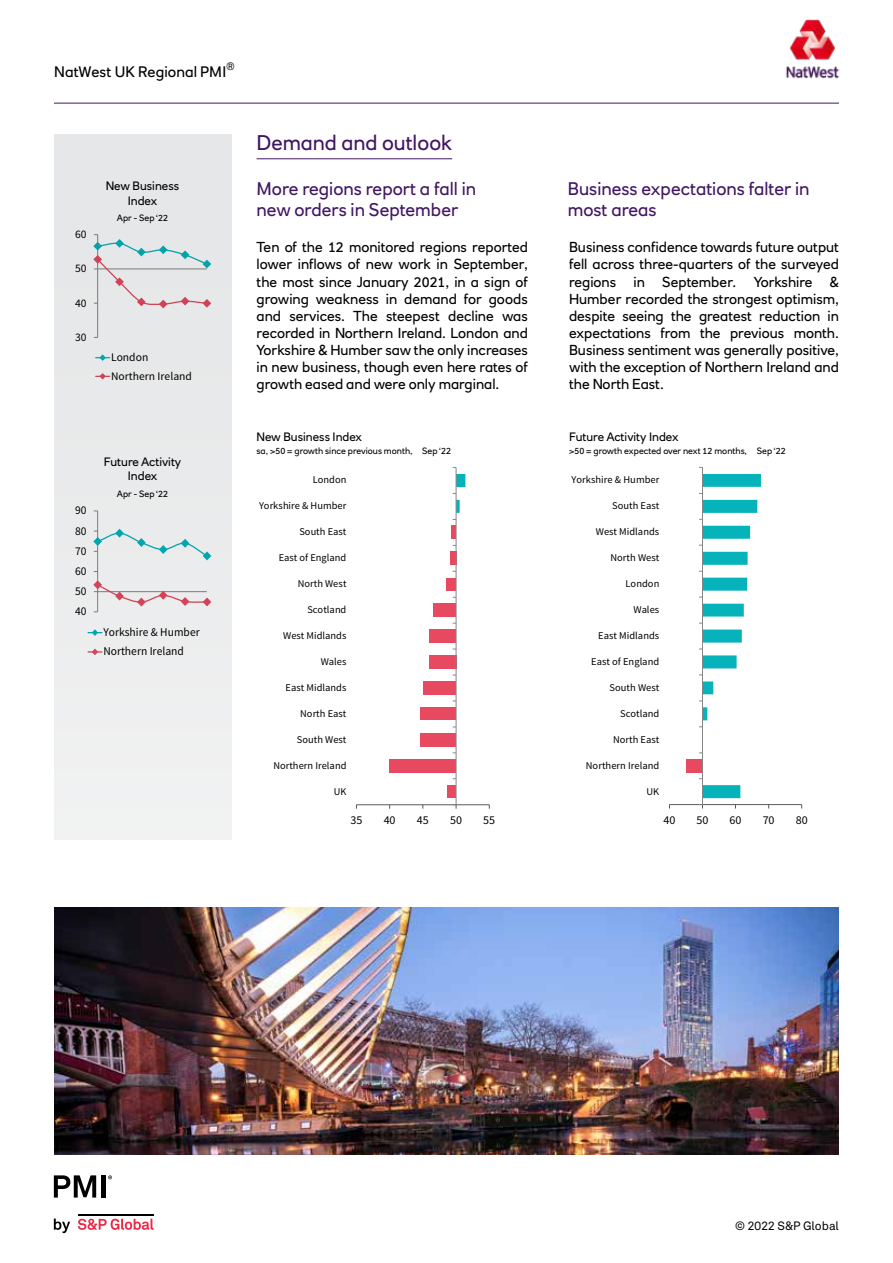
<style>
.page{position:relative;width:893px;height:1263px;background:#fff}
.page>*{position:absolute;margin:0;border:0;box-sizing:border-box;transform-origin:0 0}
.t1{font:21px "RN House Sans";color:#411663}
.t2{font:18px/21.6px "RN House Sans";color:#411663}
.t3{font:15px "RN House Sans";letter-spacing:.005em;color:#000}
.t4{font:14.25px/17.1px "RN House Sans";color:#000;text-align:justify}
.t5{font:12px/14.4px "RN House Sans";color:#000;text-align:center}
.t6{font:12px "Source Sans Pro";letter-spacing:-.005em;color:#000}
.t7{font:12px "Akkurat LL";color:#000}
.t8{font:11.85px/19.2px "Source Sans Pro";color:#000}
.t9{font:11.55px/18.8px "Source Sans Pro";color:#000}
.t10{font:10.5px "RN House Sans";color:#000}
.t11{font:10.35px "Source Sans Pro";letter-spacing:.005em;color:#000}
.t12{font:9px "RN House Sans";color:#000}
</style>
<div class="page">
<hr style="left:54px;top:103px;width:785px;height:1px;background:#411663">
<img style="left:785px;top:19px;width:55px;height:60px">
<svg style="left:54px;top:1218px;width:16px;height:15px"></svg>
<svg style="left:78px;top:1218px;width:75px;height:12px"></svg>
<hr style="left:78px;top:1213px;width:75px;height:2px;background:#000">
<svg style="left:54px;top:1175px;width:42px;height:22px"></svg>
<div style="left:101px;top:1175px;width:5px;height:22px;background:#000"></div>
<svg style="left:108px;top:1175px;width:4px;height:4px"></svg>
<div style="left:54px;top:134px;width:177px;height:706px;background:#e6e7e8"></div>
<hr style="left:257px;top:159px;width:195px;height:1px;background:#411663">
<img style="left:54px;top:908px;width:785px;height:246px">
<hr style="left:97px;top:235px;width:1px;height:102px;background:#868686">
<svg style="left:93px;top:234px;width:118px;height:74px"></svg>
<svg style="left:96px;top:354px;width:14px;height:7px"></svg>
<svg style="left:96px;top:373px;width:14px;height:6px"></svg>
<div style="left:685px;top:759px;width:17px;height:13px;background:#e74960"></div>
<hr style="left:669px;top:804px;width:133px;height:1px;background:#58595b">
<hr style="left:702px;top:467px;width:1px;height:337px;background:#868686">
<svg style="left:699px;top:474px;width:62px;height:324px"></svg>
<div style="left:447px;top:785px;width:9px;height:13px;background:#e74960"></div>
<div style="left:389px;top:759px;width:67px;height:13px;background:#e74960"></div>
<div style="left:420px;top:733px;width:36px;height:13px;background:#e74960"></div>
<div style="left:420px;top:707px;width:36px;height:13px;background:#e74960"></div>
<div style="left:424px;top:681px;width:32px;height:13px;background:#e74960"></div>
<div style="left:429px;top:656px;width:27px;height:13px;background:#e74960"></div>
<div style="left:430px;top:629px;width:26px;height:14px;background:#e74960"></div>
<div style="left:434px;top:604px;width:22px;height:13px;background:#e74960"></div>
<div style="left:447px;top:578px;width:9px;height:13px;background:#e74960"></div>
<div style="left:450px;top:552px;width:6px;height:13px;background:#e74960"></div>
<div style="left:451px;top:526px;width:5px;height:13px;background:#e74960"></div>
<hr style="left:356px;top:804px;width:133px;height:1px;background:#58595b">
<hr style="left:456px;top:468px;width:1px;height:337px;background:#868686">
<svg style="left:453px;top:804px;width:4px;height:5px"></svg>
<svg style="left:453px;top:474px;width:12px;height:39px"></svg>
<hr style="left:97px;top:511px;width:1px;height:101px;background:#868686">
<svg style="left:93px;top:529px;width:118px;height:31px"></svg>
<svg style="left:93px;top:580px;width:118px;height:32px"></svg>
<svg style="left:88px;top:629px;width:14px;height:7px"></svg>
<svg style="left:88px;top:648px;width:14px;height:7px"></svg>
<p class="t10" style="left:226px;top:59px;width:10px">®</p>
<p class="t3" style="left:54px;top:63px;width:174px">NatWest UK Regional PMI</p>
<p class="t9" style="left:75px;top:225px;width:13px">60</p>
<p class="t9" style="left:75px;top:259px;width:13px">50</p>
<p class="t9" style="left:75px;top:293px;width:13px">40</p>
<p class="t9" style="left:75px;top:328px;width:13px">30</p>
<p class="t5" style="left:106px;top:179px;width:75px">New Business<br>Index</p>
<p class="t12" style="left:117px;top:212px;width:53px">Apr - Sep ‘22</p>
<p class="t9" style="left:111px;top:348px;width:82px">London<br>Northern Ireland</p>
<p class="t8" style="left:75px;top:501px;width:13px">90</p>
<p class="t8" style="left:75px;top:521px;width:13px">80</p>
<p class="t8" style="left:75px;top:541px;width:13px">70</p>
<p class="t8" style="left:75px;top:562px;width:13px">60</p>
<p class="t8" style="left:75px;top:582px;width:13px">50</p>
<p class="t8" style="left:75px;top:602px;width:13px">40</p>
<p class="t5" style="left:104px;top:454px;width:79px">Future Activity<br>Index</p>
<p class="t12" style="left:117px;top:488px;width:53px">Apr - Sep ‘22</p>
<p class="t8" style="left:103px;top:623px;width:98px">Yorkshire &amp; Humber<br>Northern Ireland</p>
<h1 class="t1" style="left:257px;top:130px;width:197px">Demand and outlook</h1>
<p class="t2" style="left:257px;top:177px;width:221px">More regions report a fall in new orders in September</p>
<p class="t2" style="left:568px;top:177px;width:243px">Business expectations falter in most areas</p>
<p class="t4" style="left:257px;top:239px;width:273px">Ten of the 12 monitored regions reported lower inflows of new work in September, the most since January 2021, in a sign of growing weakness in demand for goods and services. The steepest decline was recorded in Northern Ireland. London and Yorkshire &amp; Humber saw the only increases in new business, though even here rates of growth eased and were only marginal.</p>
<p class="t4" style="left:569px;top:239px;width:271px">Business confidence towards future output fell across three-quarters of the surveyed regions in September. Yorkshire &amp; Humber recorded the strongest optimism, despite seeing the greatest reduction in expectations from the previous month.<br>Business sentiment was generally positive, with the exception of Northern Ireland and the North East.</p>
<p class="t5" style="left:257px;top:429px;width:107px">New Business Index</p>
<p class="t12" style="left:257px;top:445px;width:196px">sa, &gt;50 = growth since previous month, Sep ‘22</p>
<p class="t5" style="left:569px;top:429px;width:111px">Future Activity Index</p>
<p class="t12" style="left:569px;top:445px;width:218px">&gt;50 = growth expected over next 12 months, Sep ‘22</p>
<p class="t11" style="left:313px;top:474px;width:35px">London</p>
<p class="t11" style="left:572px;top:473px;width:89px">Yorkshire &amp; Humber</p>
<p class="t11" style="left:259px;top:499px;width:89px">Yorkshire &amp; Humber</p>
<p class="t11" style="left:612px;top:499px;width:49px">South East</p>
<p class="t11" style="left:299px;top:525px;width:48px">South East</p>
<p class="t11" style="left:596px;top:525px;width:65px">West Midlands</p>
<p class="t11" style="left:279px;top:551px;width:69px">East of England</p>
<p class="t11" style="left:610px;top:551px;width:50px">North West</p>
<p class="t11" style="left:298px;top:577px;width:50px">North West</p>
<p class="t11" style="left:626px;top:577px;width:35px">London</p>
<p class="t11" style="left:307px;top:603px;width:40px">Scotland</p>
<p class="t11" style="left:633px;top:603px;width:27px">Wales</p>
<p class="t11" style="left:283px;top:629px;width:65px">West Midlands</p>
<p class="t11" style="left:598px;top:629px;width:63px">East Midlands</p>
<p class="t11" style="left:321px;top:655px;width:27px">Wales</p>
<p class="t11" style="left:591px;top:655px;width:70px">East of England</p>
<p class="t11" style="left:286px;top:681px;width:62px">East Midlands</p>
<p class="t11" style="left:610px;top:681px;width:51px">South West</p>
<p class="t11" style="left:300px;top:707px;width:48px">North East</p>
<p class="t11" style="left:620px;top:707px;width:41px">Scotland</p>
<p class="t11" style="left:297px;top:733px;width:51px">South West</p>
<p class="t11" style="left:613px;top:733px;width:48px">North East</p>
<p class="t11" style="left:273px;top:759px;width:75px">Northern Ireland</p>
<p class="t11" style="left:586px;top:759px;width:75px">Northern Ireland</p>
<p class="t11" style="left:334px;top:785px;width:14px">UK</p>
<p class="t11" style="left:647px;top:785px;width:14px">UK</p>
<p class="t6" style="left:351px;top:813px;width:13px">35</p>
<p class="t6" style="left:384px;top:813px;width:13px">40</p>
<p class="t6" style="left:417px;top:813px;width:13px">45</p>
<p class="t6" style="left:450px;top:813px;width:13px">50</p>
<p class="t6" style="left:483px;top:813px;width:13px">55</p>
<p class="t6" style="left:663px;top:813px;width:13px">40</p>
<p class="t6" style="left:696px;top:813px;width:13px">50</p>
<p class="t6" style="left:730px;top:813px;width:13px">60</p>
<p class="t6" style="left:763px;top:813px;width:13px">70</p>
<p class="t6" style="left:796px;top:813px;width:13px">80</p>
<p class="t7" style="left:735px;top:1216px;width:105px">© 2022 S&amp;P Global</p>
</div>
